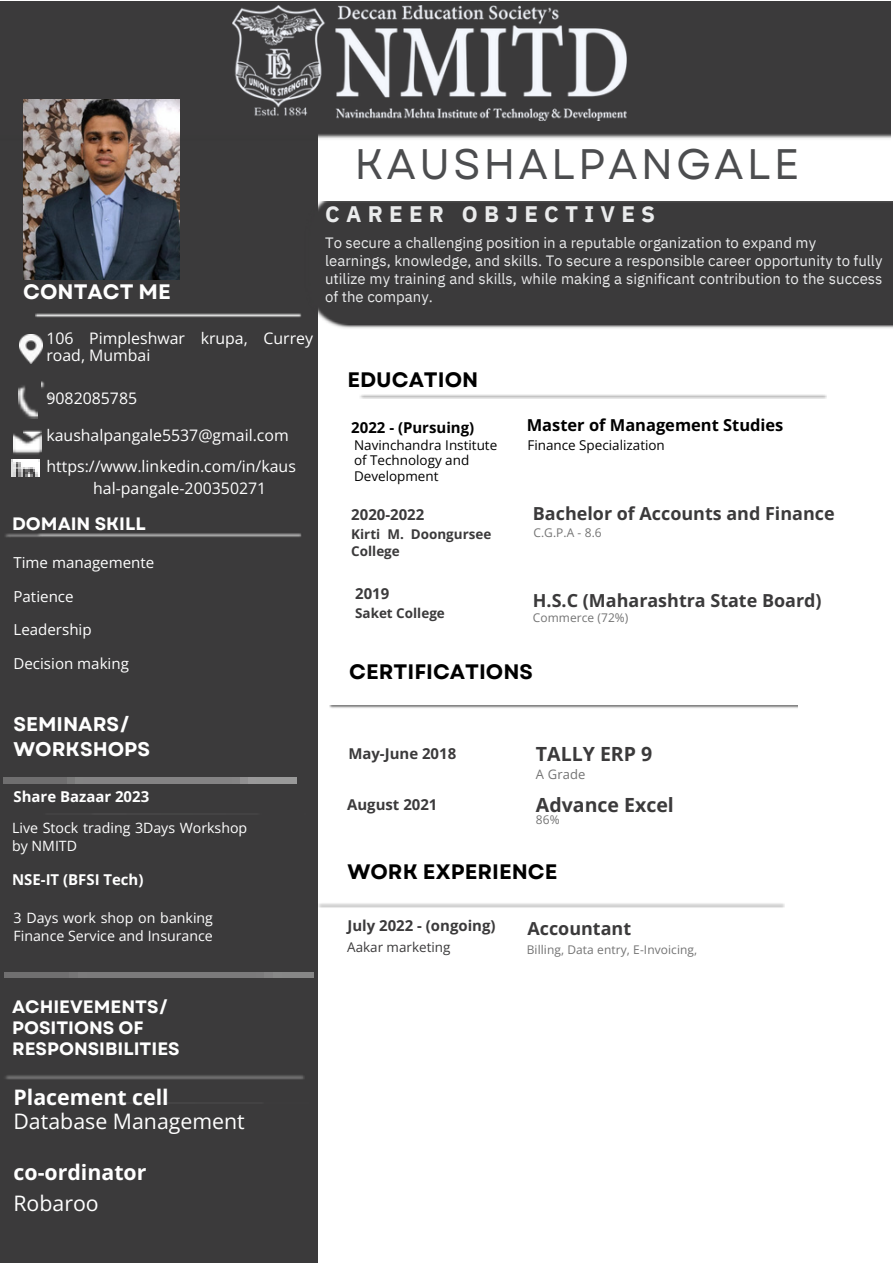
<style>
.page{position:relative;width:893px;height:1264px;background:#fff}
.page>*{position:absolute;margin:0;border:0;box-sizing:border-box;transform-origin:0 0}
.t1{font:42.6px "Garet";letter-spacing:.07em;color:#4c4d4f}
.t2{font:700 22.5px "IBM Plex Sans";letter-spacing:.28em;color:#eaebec}
.t3{font:21.3px/24.8px "Open Sans";color:#fff}
.t4{font:700 21.3px "Open Sans";color:#fff}
.t5{font:700 21px "Garet";color:#000}
.t6{font:700 21px "Garet";color:#fff}
.t7{font:700 19.8px/24.8px "Garet";color:#fff}
.t8{font:700 19.5px "Open Sans";color:#3b3a3b}
.t9{font:700 18px "Open Sans";color:#3b3a3b}
.t10{font:700 18px/21.3px "Garet";color:#fff}
.t11{font:700 16.5px "Open Sans";color:#000}
.t12{font:15.9px/16.8px "Open Sans";color:#fff}
.t13{font:15.15px "Open Sans";color:#fff}
.t14{font:15px/18px "IBM Plex Sans";color:#eaebec;text-align:justify}
.t15{font:700 15px "Open Sans";color:#3b3a3b}
.t16{font:700 15px "Open Sans";color:#fff}
.t17{font:700 15px "Open Sans";color:#000}
.t18{font:14.25px/18px "Open Sans";color:#fff}
.t19{font:13.5px/15.8px "Open Sans";color:#000}
.t20{font:700 13.5px/16.8px "Open Sans";color:#3b3a3b}
.t21{font:13.5px "Open Sans";color:#3b3a3b}
.t22{font:13.05px "Open Sans";letter-spacing:.01em;color:#737373}
.t23{font:12px "Open Sans";letter-spacing:.01em;color:#737373}
.s1{font-weight:700}
</style>
<div class="page">
<div style="left:0;top:141px;width:317px;height:1121px;background:#3b3a3b"></div>
<img style="left:20px;top:334px;width:22px;height:29px">
<img style="left:13px;top:431px;width:29px;height:23px">
<img style="left:12px;top:460px;width:28px;height:16px">
<img style="left:19px;top:383px;width:19px;height:35px">
<svg style="left:42px;top:379px;width:4px;height:9px"></svg>
<svg style="left:46px;top:394px;width:8px;height:5px"></svg>
<img style="left:4px;top:532px;width:298px;height:6px">
<img style="left:43px;top:813px;width:262px;height:1px">
<img style="left:4px;top:777px;width:292px;height:6px">
<img style="left:3px;top:1073px;width:301px;height:7px">
<img style="left:48px;top:1102px;width:261px;height:1px">
<img style="left:4px;top:972px;width:309px;height:5px">
<div style="left:0;top:1px;width:890px;height:140px;background:#3b3a3b"></div>
<img style="left:36px;top:313px;width:266px;height:6px">
<div style="left:304px;top:201px;width:588px;height:128px;background:#3b3a3b"></div>
<img style="left:233px;top:6px;width:393px;height:114px">
<img style="left:24px;top:99px;width:155px;height:180px">
<p class="t6" style="left:23px;top:277px;width:149px">CONTACT ME</p>
<p class="t12" style="left:46px;top:329px;width:268px">106 Pimpleshwar krupa, Currey road, Mumbai</p>
<p class="t12" style="left:46px;top:389px;width:92px">9082085785</p>
<p class="t12" style="left:46px;top:426px;width:244px">kaushalpangale5537@gmail.com</p>
<p class="t12" style="left:46px;top:457px;width:251px">https://www.linkedin.com/in/kaus</p>
<p class="t12" style="left:93px;top:479px;width:174px">hal-pangale-200350271</p>
<p class="t10" style="left:12px;top:513px;width:135px">DOMAIN SKILL</p>
<p class="t13" style="left:13px;top:551px;width:142px">Time managemente</p>
<p class="t13" style="left:13px;top:585px;width:62px">Patience</p>
<p class="t13" style="left:13px;top:619px;width:80px">Leadership</p>
<p class="t13" style="left:13px;top:652px;width:117px">Decision making</p>
<p class="t1" style="left:354px;top:133px;width:446px">KAUSHALPANGALE</p>
<p class="t2" style="left:325px;top:199px;width:331px">CAREER OBJECTIVES</p>
<p class="t14" style="left:325px;top:234px;width:492px">To secure a challenging position in a reputable organization to expand my</p>
<p class="t14" style="left:325px;top:252px;width:559px">learnings, knowledge, and skills. To secure a responsible career opportunity to fully utilize my training and skills, while making a significant contribution to the success of the company.</p>
<p class="t5" style="left:347px;top:364px;width:132px">EDUCATION</p>
<p class="t11" style="left:526px;top:413px;width:258px">Master of Management Studies</p>
<p class="t17" style="left:351px;top:416px;width:124px">2022 - (Pursuing)</p>
<p class="t19" style="left:354px;top:436px;width:145px">Navinchandra Institute of Technology and<br>Development</p>
<p class="t19" style="left:527px;top:437px;width:139px">Finance Specialization</p>
<p class="t15" style="left:351px;top:504px;width:75px">2020-2022</p>
<p class="t9" style="left:533px;top:500px;width:303px">Bachelor of Accounts and Finance</p>
<p class="t20" style="left:351px;top:525px;width:142px">Kirti M. Doongursee<br>College</p>
<p class="t23" style="left:533px;top:524px;width:70px">C.G.P.A - 8.6</p>
<p class="t15" style="left:355px;top:582px;width:36px">2019</p>
<p class="t20" style="left:355px;top:604px;width:91px">Saket College</p>
<p class="t9" style="left:533px;top:588px;width:290px">H.S.C (Maharashtra State Board)</p>
<p class="t23" style="left:533px;top:609px;width:97px">Commerce (72%)</p>
<p class="t5" style="left:349px;top:656px;width:185px">CERTIFICATIONS</p>
<p class="t7" style="left:13px;top:712px;width:138px">SEMINARS/<br>WORKSHOPS</p>
<p class="t16" style="left:13px;top:786px;width:137px">Share Bazaar 2023</p>
<p class="t18" style="left:12px;top:818px;width:237px">Live Stock trading 3Days Workshop by NMITD</p>
<p class="t16" style="left:12px;top:869px;width:133px">NSE-IT (BFSI Tech)</p>
<p class="t18" style="left:13px;top:908px;width:201px">3 Days work shop on banking<br>Finance Service and Insurance</p>
<p class="t15" style="left:348px;top:743px;width:109px">May-June 2018</p>
<p class="t15" style="left:347px;top:794px;width:92px">August 2021</p>
<p class="t8" style="left:536px;top:740px;width:118px">TALLY ERP 9</p>
<p class="t22" style="left:536px;top:765px;width:51px">A Grade</p>
<p class="t8" style="left:536px;top:791px;width:139px">Advance Excel</p>
<p class="t23" style="left:536px;top:810px;width:25px">86%</p>
<p class="t5" style="left:347px;top:856px;width:211px">WORK EXPERIENCE</p>
<p class="t15" style="left:347px;top:915px;width:150px">July 2022 - (ongoing)</p>
<p class="t21" style="left:347px;top:937px;width:105px">Aakar marketing</p>
<p class="t9" style="left:527px;top:915px;width:105px">Accountant</p>
<p class="t23" style="left:526px;top:941px;width:172px">Billing, Data entry, E-Invoicing,</p>
<p class="t10" style="left:12px;top:995px;width:169px">ACHIEVEMENTS/<br>POSITIONS OF<br>RESPONSIBILITIES</p>
<p class="t3" style="left:13px;top:1083px;width:233px"><span class="s1">Placement cell<br></span>Database Management</p>
<p class="t4" style="left:13px;top:1157px;width:134px">co-ordinator</p>
<p class="t3" style="left:13px;top:1190px;width:87px">Robaroo</p>
</div>
